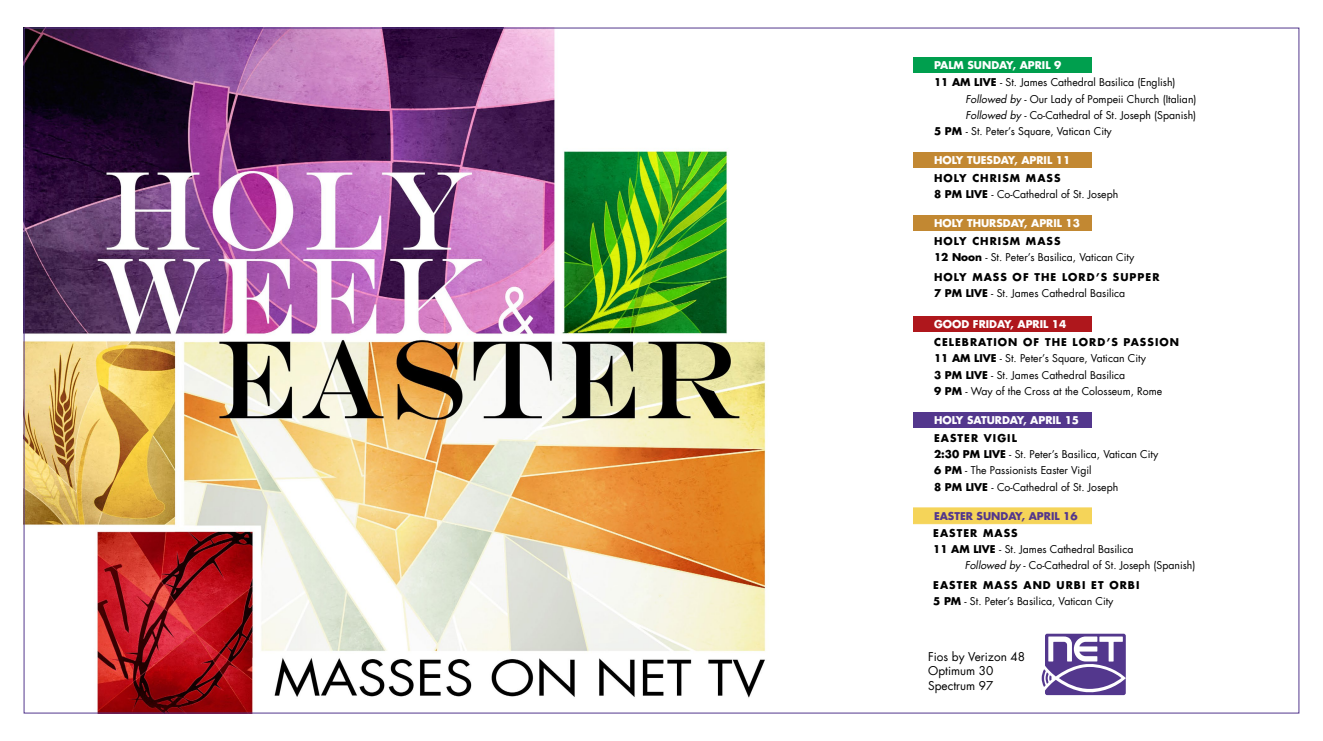
<style>
.page{position:relative;width:1323px;height:741px;background:#fff}
.page>*{position:absolute;margin:0;border:0;box-sizing:border-box;transform-origin:0 0}
.t1{font:11.81px/14.3px "Futura LT";color:#000}
.t2{font:10.5px/16.1px "Futura LT";color:#000}
.t3{font:700 10.5px "Futura LT";color:#fff}
.t4{font:700 10.5px/16.1px "Futura LT";letter-spacing:.1em;color:#000}
.t5{font:700 10.5px "Futura LT";color:#53378d}
.s1{font-weight:700;color:#fff}
.s2{font-weight:700}
.s3{font-style:italic}
.s4{font-weight:400}
</style>
<div class="page">
<img style="left:26px;top:30px;width:1100px;height:681px">
<div style="left:914px;top:57px;width:178px;height:15px;background:#009f4e"></div>
<div style="left:914px;top:152px;width:178px;height:16px;background:#c28832"></div>
<div style="left:914px;top:215px;width:178px;height:16px;background:#c28832"></div>
<div style="left:914px;top:316px;width:178px;height:16px;background:#af171c"></div>
<div style="left:914px;top:412px;width:178px;height:15px;background:#53378d"></div>
<div style="left:913px;top:507px;width:179px;height:17px;background:#f5d459;border:1px solid #f5d459"></div>
<svg style="left:1042px;top:633px;width:84px;height:61px"></svg>
<p class="t2" style="left:934px;top:56px;width:243px;line-height:17.9px"><span class="s1">PALM SUNDAY, APRIL 9<br></span><span class="s2">11 AM LIVE</span> - St. James Cathedral Basilica (English)</p>
<p class="t2" style="left:966px;top:91px;width:233px"><span class="s3">Followed by</span> - Our Lady of Pompeii Church (Italian)</p>
<p class="t2" style="left:966px;top:107px;width:232px"><span class="s3">Followed by</span> - Co-Cathedral of St. Joseph (Spanish)</p>
<p class="t2" style="left:934px;top:123px;width:179px"><span class="s2">5 PM</span> - St. Peter’s Square, Vatican City</p>
<p class="t3" style="left:934px;top:153px;width:138px">HOLY TUESDAY, APRIL 11</p>
<p class="t2" style="left:934px;top:170px;width:186px"><span class="s2">HOLY CHRISM MASS<br>8 PM LIVE</span> - Co-Cathedral of St. Joseph</p>
<p class="t3" style="left:934px;top:216px;width:148px">HOLY THURSDAY, APRIL 13</p>
<p class="t2" style="left:934px;top:233px;width:202px"><span class="s2">HOLY CHRISM MASS<br>12 Noon</span> - St. Peter’s Basilica, Vatican City</p>
<p class="t4" style="left:934px;top:269px;width:227px">HOLY MASS OF THE LORD’S SUPPER<br>7 PM LIVE <span class="s4">- St. James Cathedral Basilica</span></p>
<p class="t3" style="left:934px;top:317px;width:134px">GOOD FRIDAY, APRIL 14</p>
<p class="t2" style="left:934px;top:334px;width:247px"><span class="s2">CELEBRATION OF THE LORD’S PASSION 11 AM LIVE</span> - St. Peter’s Square, Vatican City<br><span class="s2">3 PM LIVE</span> - St. James Cathedral Basilica<br><span class="s2">9 PM</span> - Way of the Cross at the Colosseum, Rome</p>
<p class="t3" style="left:934px;top:412px;width:147px">HOLY SATURDAY, APRIL 15</p>
<p class="t2" style="left:934px;top:430px;width:226px"><span class="s2">EASTER VIGIL<br>2:30 PM LIVE</span> - St. Peter’s Basilica, Vatican City <span class="s2">6 PM</span> - The Passionists Easter Vigil<br><span class="s2">8 PM LIVE</span> - Co-Cathedral of St. Joseph</p>
<p class="t5" style="left:934px;top:509px;width:145px">EASTER SUNDAY, APRIL 16</p>
<p class="t4" style="left:933px;top:524px;width:86px">EASTER MASS</p>
<p class="t2" style="left:933px;top:541px;width:202px"><span class="s2">11 AM LIVE</span> - St. James Cathedral Basilica</p>
<p class="t2" style="left:965px;top:557px;width:232px"><span class="s3">Followed by</span> - Co-Cathedral of St. Joseph (Spanish)</p>
<p class="t2" style="left:933px;top:576px;width:208px"><span class="s2">EASTER MASS AND URBI ET ORBI<br>5 PM</span> - St. Peter’s Basilica, Vatican City</p>
<p class="t1" style="left:928px;top:649px;width:98px">Fios by Verizon 48<br>Optimum 30<br>Spectrum 97</p>
</div>
